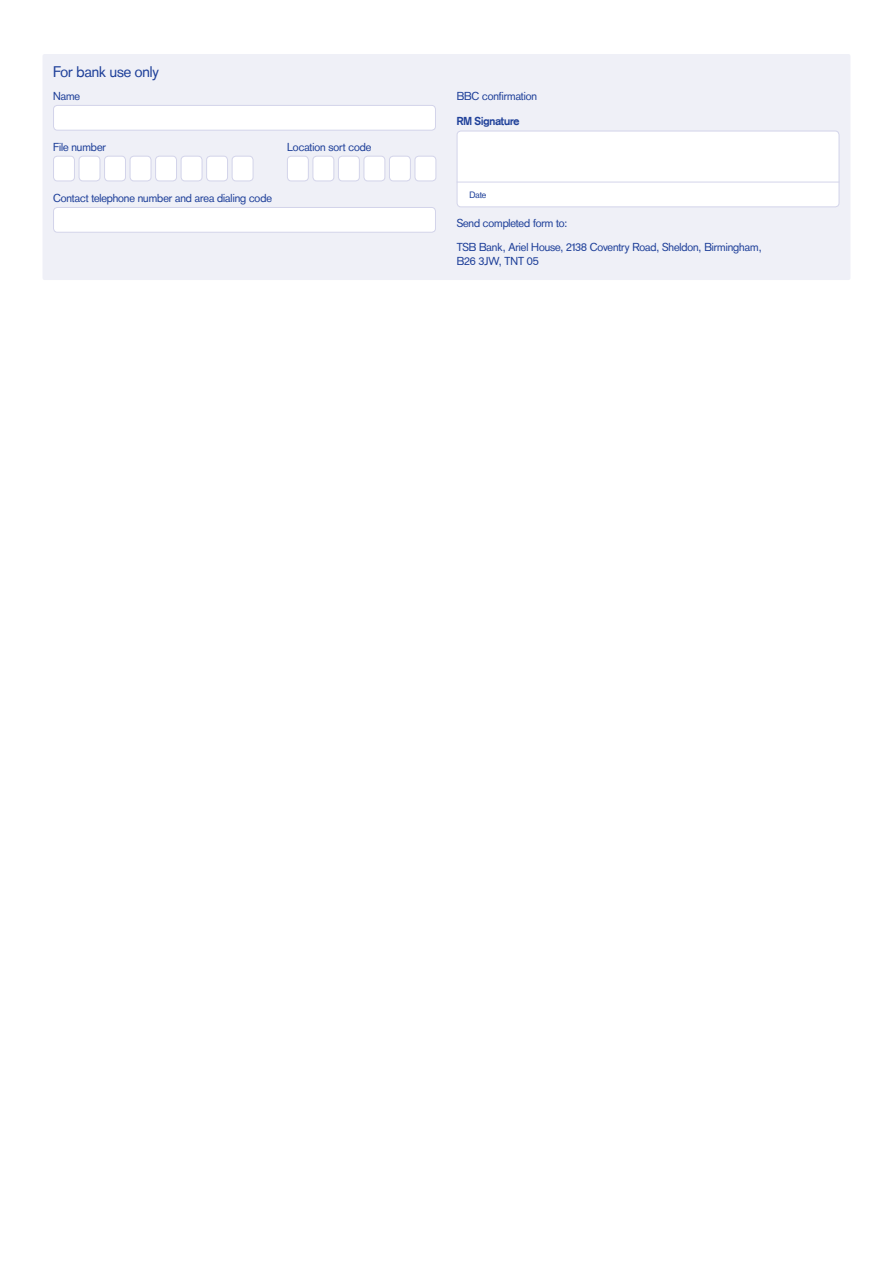
<style>
.page{position:relative;width:893px;height:1263px;background:#fff}
.page>*{position:absolute;margin:0;border:0;box-sizing:border-box;transform-origin:0 0}
.t1{font:15px "Basic Commercialfor TSB";letter-spacing:-.005em;color:#20419a}
.t2{font:11.25px/13.5px "Basic Commercialfor TSB";color:#20419a}
.t3{font:700 11.25px "Basic Commercialfor TSB";color:#20419a}
.t4{font:9px "Basic Commercialfor TSB";color:#20419a}
</style>
<div class="page">
<div style="left:43px;top:54px;width:807px;height:226px;background:#eff0f7;border-radius:2px"></div>
<div style="left:54px;top:105px;width:381px;height:25px;background:#fff;border-radius:4px"></div>
<div style="left:53px;top:105px;width:383px;height:26px;border:1px solid #d3d4ea;border-radius:4px"></div>
<div style="left:54px;top:207px;width:381px;height:25px;background:#fff;border-radius:4px"></div>
<div style="left:53px;top:207px;width:383px;height:26px;border:1px solid #d3d4ea;border-radius:4px"></div>
<div style="left:54px;top:156px;width:20px;height:25px;background:#fff;border-radius:4px"></div>
<div style="left:53px;top:156px;width:22px;height:25px;border:1px solid #d3d4ea;border-radius:4px"></div>
<div style="left:287px;top:156px;width:21px;height:25px;background:#fff;border-radius:4px"></div>
<div style="left:287px;top:156px;width:22px;height:25px;border:1px solid #d3d4ea;border-radius:4px"></div>
<div style="left:79px;top:156px;width:21px;height:25px;background:#fff;border-radius:4px"></div>
<div style="left:79px;top:156px;width:21px;height:25px;border:1px solid #d3d4ea;border-radius:4px"></div>
<div style="left:313px;top:156px;width:21px;height:25px;background:#fff;border-radius:4px"></div>
<div style="left:313px;top:156px;width:21px;height:25px;border:1px solid #d3d4ea;border-radius:4px"></div>
<div style="left:105px;top:156px;width:20px;height:25px;background:#fff;border-radius:4px"></div>
<div style="left:104px;top:156px;width:22px;height:25px;border:1px solid #d3d4ea;border-radius:4px"></div>
<div style="left:338px;top:156px;width:21px;height:25px;background:#fff;border-radius:4px"></div>
<div style="left:338px;top:156px;width:22px;height:25px;border:1px solid #d3d4ea;border-radius:4px"></div>
<div style="left:130px;top:156px;width:21px;height:25px;background:#fff;border-radius:4px"></div>
<div style="left:130px;top:156px;width:21px;height:25px;border:1px solid #d3d4ea;border-radius:4px"></div>
<div style="left:364px;top:156px;width:21px;height:25px;background:#fff;border-radius:4px"></div>
<div style="left:364px;top:156px;width:21px;height:25px;border:1px solid #d3d4ea;border-radius:4px"></div>
<div style="left:181px;top:156px;width:21px;height:25px;background:#fff;border-radius:4px"></div>
<div style="left:181px;top:156px;width:21px;height:25px;border:1px solid #d3d4ea;border-radius:4px"></div>
<div style="left:415px;top:156px;width:21px;height:25px;background:#fff;border-radius:4px"></div>
<div style="left:415px;top:156px;width:21px;height:25px;border:1px solid #d3d4ea;border-radius:4px"></div>
<div style="left:156px;top:156px;width:21px;height:25px;background:#fff;border-radius:4px"></div>
<div style="left:155px;top:156px;width:22px;height:25px;border:1px solid #d3d4ea;border-radius:4px"></div>
<div style="left:389px;top:156px;width:21px;height:25px;background:#fff;border-radius:4px"></div>
<div style="left:389px;top:156px;width:22px;height:25px;border:1px solid #d3d4ea;border-radius:4px"></div>
<div style="left:207px;top:156px;width:21px;height:25px;background:#fff;border-radius:4px"></div>
<div style="left:206px;top:156px;width:22px;height:25px;border:1px solid #d3d4ea;border-radius:4px"></div>
<div style="left:232px;top:156px;width:21px;height:25px;background:#fff;border-radius:4px"></div>
<div style="left:232px;top:156px;width:21px;height:25px;border:1px solid #d3d4ea;border-radius:4px"></div>
<div style="left:457px;top:131px;width:382px;height:76px;background:#fff;border-radius:4px"></div>
<div style="left:457px;top:131px;width:382px;height:76px;border:1px solid #d3d4ea;border-radius:4px"></div>
<hr style="left:457px;top:182px;width:382px;height:1px;background:#d3d4ea">
<p class="t1" style="left:53px;top:63px;width:107px">For bank use only</p>
<p class="t2" style="left:53px;top:89px;width:28px">Name</p>
<p class="t2" style="left:53px;top:140px;width:54px">File number</p>
<p class="t2" style="left:287px;top:140px;width:86px">Location sort code</p>
<p class="t2" style="left:53px;top:191px;width:220px">Contact telephone number and area dialing code</p>
<p class="t2" style="left:457px;top:89px;width:82px">BBC confirmation</p>
<p class="t3" style="left:457px;top:115px;width:64px">RM Signature</p>
<p class="t4" style="left:470px;top:189px;width:18px">Date</p>
<p class="t2" style="left:457px;top:217px;width:112px">Send completed form to:</p>
<p class="t2" style="left:457px;top:241px;width:306px">TSB Bank, Ariel House, 2138 Coventry Road, Sheldon, Birmingham,<br>B26 3JW, TNT 05</p>
</div>
